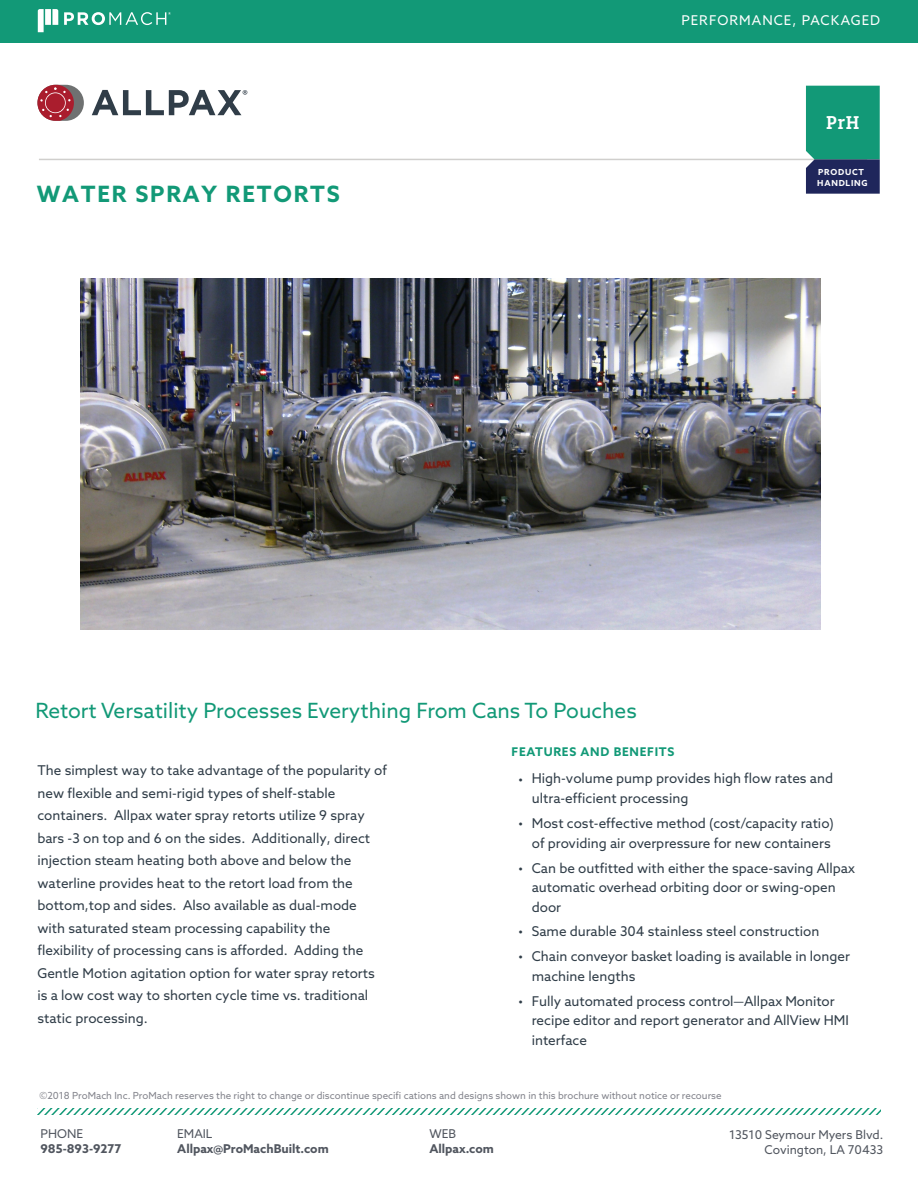
<style>
.page{position:relative;width:918px;height:1188px;background:#fff}
.page>*{position:absolute;margin:0;border:0;box-sizing:border-box;transform-origin:0 0}
.t1{font:700 22.5px "Azo Sans";letter-spacing:.08em;color:#129977}
.t2{font:21px "Azo Sans";color:#129977}
.t3{font:500 19.05px "Vista Slab OTCE";color:#fff}
.t4{font:13.5px/22.5px "Azo Sans";color:#303d48}
.t5{font:13.5px "Azo Sans";letter-spacing:.075em;color:#fff}
.t6{font:12.15px/14.5px "Azo Sans";color:#51565f;text-align:right}
.t7{font:700 12.15px "Azo Sans";color:#51565f}
.t8{font:700 12px "Azo Sans";letter-spacing:.06em;color:#129977}
.t9{font:9.75px "Azo Sans";color:#83848c}
.t10{font:700 8.4px/11.9px "Azo Sans";letter-spacing:.09em;color:#fff}
</style>
<div class="page">
<hr style="left:39px;top:159px;width:828px;height:1px;background:#d0cfcd">
<svg style="left:806px;top:86px;width:74px;height:108px;background:#1a7670"></svg>
<div style="left:37px;top:85px;width:47px;height:35px;background:#6f7171;border-radius:18px"></div>
<svg style="left:37px;top:85px;width:37px;height:35px"></svg>
<svg style="left:92px;top:90px;width:155px;height:25px"></svg>
<svg style="left:37px;top:1108px;width:843px;height:7px"></svg>
<div style="left:0;top:0;width:918px;height:42px;background:#129977"></div>
<svg style="left:38px;top:9px;width:20px;height:23px"></svg>
<svg style="left:64px;top:12px;width:107px;height:13px"></svg>
<img style="left:80px;top:278px;width:741px;height:352px">
<p class="t5" style="left:681px;top:11px;width:200px">PERFORMANCE, PACKAGED</p>
<h1 class="t1" style="left:37px;top:179px;width:305px">WATER SPRAY RETORTS</h1>
<h3 class="t3" style="left:826px;top:112px;width:35px">PrH</h3>
<p class="t10" style="left:817px;top:165px;width:52px">PRODUCT<br>HANDLING</p>
<h2 class="t2" style="left:36px;top:697px;width:603px">Retort Versatility Processes Everything From Cans To Pouches</h2>
<p class="t4" style="left:37px;top:759px;width:351px">The simplest way to take advantage of the popularity of new flexible and semi-rigid types of shelf-stable containers. Allpax water spray retorts utilize 9 spray bars -3 on top and 6 on the sides. Additionally, direct injection steam heating both above and below the waterline provides heat to the retort load from the bottom,top and sides. Also available as dual-mode with saturated steam processing capability the flexibility of processing cans is afforded. Adding the Gentle Motion agitation option for water spray retorts is a low cost way to shorten cycle time vs. traditional static processing.</p>
<p class="t8" style="left:512px;top:743px;width:164px">FEATURES AND BENEFITS</p>
<p class="t4" style="left:532px;top:769px;width:303px;line-height:19.5px;text-indent:-14px">• High-volume pump provides high flow rates and ultra-efficient processing</p>
<p class="t4" style="left:518px;top:813px;width:317px;line-height:19.5px;text-align:right">• Most cost-effective method (cost/capacity ratio) of providing air overpressure for new containers</p>
<p class="t4" style="left:532px;top:858px;width:325px;line-height:19.5px;text-indent:-14px">• Can be outfitted with either the space-saving Allpax automatic overhead orbiting door or swing-open door</p>
<p class="t4" style="left:518px;top:920px;width:303px">• Same durable 304 stainless steel construction</p>
<p class="t4" style="left:532px;top:947px;width:320px;line-height:19.5px;text-indent:-14px">• Chain conveyor basket loading is available in longer machine lengths</p>
<p class="t4" style="left:532px;top:991px;width:319px;line-height:19.5px;text-indent:-14px">• Fully automated process control—Allpax Monitor recipe editor and report generator and AllView HMI interface</p>
<p class="t9" style="left:40px;top:1089px;width:684px">©2018 ProMach Inc. ProMach reserves the right to change or discontinue specifi cations and designs shown in this brochure without notice or recourse</p>
<p class="t6" style="left:40px;top:1126px;width:44px">PHONE</p>
<p class="t7" style="left:40px;top:1140px;width:82px">985-893-9277</p>
<p class="t6" style="left:177px;top:1126px;width:37px">EMAIL</p>
<p class="t7" style="left:177px;top:1140px;width:153px">Allpax@ProMachBuilt.com</p>
<p class="t6" style="left:429px;top:1126px;width:28px">WEB</p>
<p class="t7" style="left:429px;top:1140px;width:66px">Allpax.com</p>
<p class="t6" style="left:729px;top:1127px;width:156px">13510 Seymour Myers Blvd.<br>Covington, LA 70433</p>
</div>
